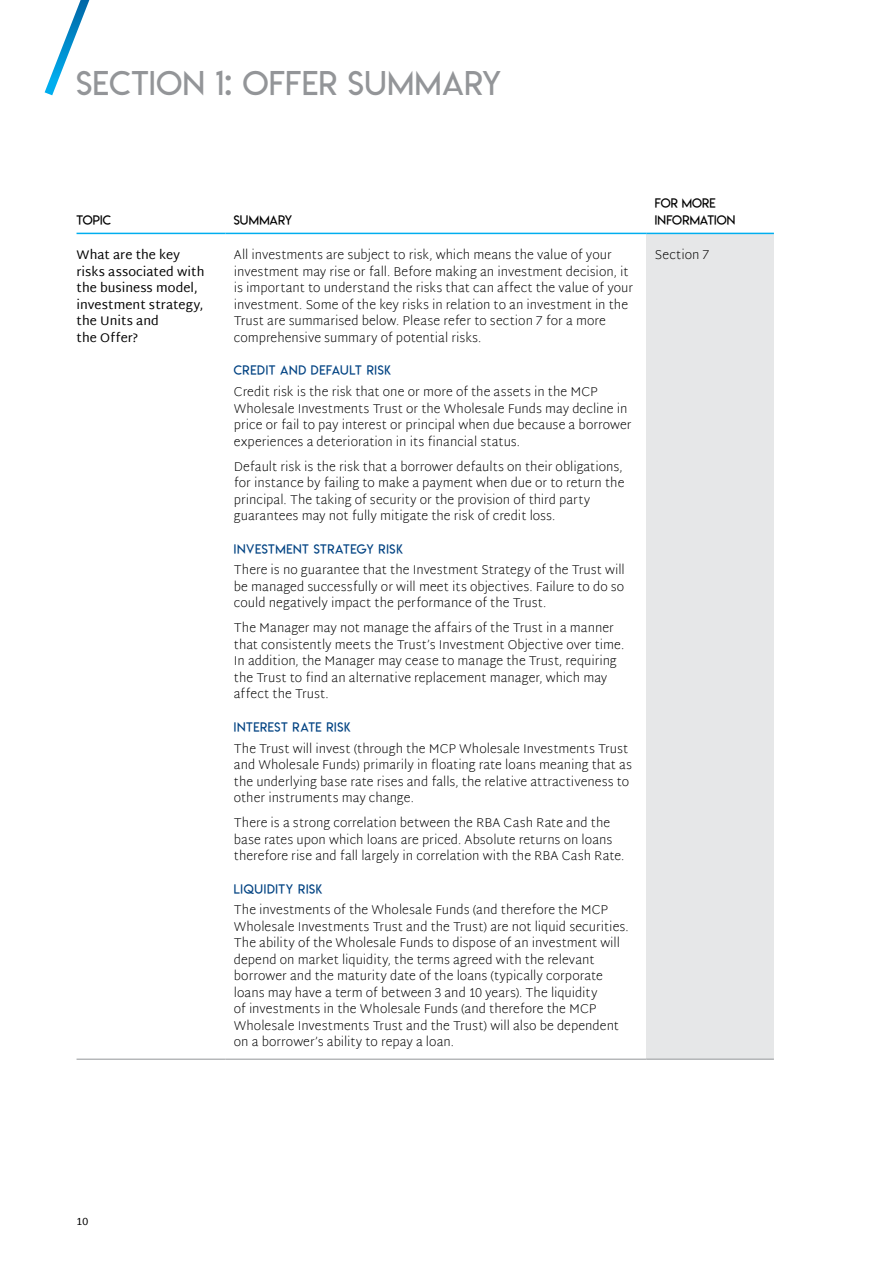
<style>
.page{position:relative;width:893px;height:1263px;background:#fff}
.page>*{position:absolute;margin:0;border:0;box-sizing:border-box;transform-origin:0 0}
.t1{font:33px "Lemon Milklight";letter-spacing:.02em;color:#939598}
.t2{font:200 12.75px/16.5px "Martel Sans";color:#000}
.t3{font:12.75px/16.5px "Martel Sans";letter-spacing:.005em;color:#000}
.t4{font:12.75px "Lemon Milklight";letter-spacing:.045em;color:#004282}
.t5{font:12.75px/16.5px "Lemon Milklight";letter-spacing:.015em;color:#000}
.t6{font:10.5px "Martel Sans";color:#000}
</style>
<div class="page">
<svg style="left:45px;top:0;width:45px;height:95px"></svg>
<div style="left:646px;top:233px;width:128px;height:826px;background:#e6e7e8"></div>
<hr style="left:225px;top:233px;width:421px;height:1px;background:#00aeef">
<hr style="left:646px;top:233px;width:128px;height:1px;background:#00aeef">
<hr style="left:77px;top:233px;width:148px;height:1px;background:#00aeef">
<hr style="left:77px;top:1059px;width:148px;height:1px;background:#939598">
<hr style="left:225px;top:1059px;width:421px;height:1px;background:#939598">
<hr style="left:646px;top:1059px;width:128px;height:1px;background:#939598">
<h1 class="t1" style="left:77px;top:63px;width:426px">SECTION 1: OFFER SUMMARY</h1>
<p class="t5" style="left:77px;top:212px;width:36px">TOPIC</p>
<p class="t5" style="left:234px;top:212px;width:60px">SUMMARY</p>
<p class="t3" style="left:77px;top:247px;width:129px">What are the key risks associated with the business model, investment strategy, the Units and<br>the Offer?</p>
<p class="t2" style="left:234px;top:247px;width:401px">All investments are subject to risk, which means the value of your investment may rise or fall. Before making an investment decision, it is important to understand the risks that can affect the value of your investment. Some of the key risks in relation to an investment in the Trust are summarised below. Please refer to section 7 for a more comprehensive summary of potential risks.</p>
<p class="t4" style="left:234px;top:362px;width:159px">CREDIT AND DEFAULT RISK</p>
<p class="t2" style="left:234px;top:384px;width:399px">Credit risk is the risk that one or more of the assets in the MCP Wholesale Investments Trust or the Wholesale Funds may decline in price or fail to pay interest or principal when due because a borrower experiences a deterioration in its financial status.</p>
<p class="t2" style="left:234px;top:459px;width:392px">Default risk is the risk that a borrower defaults on their obligations, for instance by failing to make a payment when due or to return the principal. The taking of security or the provision of third party guarantees may not fully mitigate the risk of credit loss.</p>
<p class="t4" style="left:234px;top:541px;width:171px">INVESTMENT STRATEGY RISK</p>
<p class="t2" style="left:234px;top:562px;width:392px;text-align:justify">There is no guarantee that the Investment Strategy of the Trust will be managed successfully or will meet its objectives. Failure to do so could negatively impact the performance of the Trust.</p>
<p class="t2" style="left:234px;top:620px;width:392px">The Manager may not manage the affairs of the Trust in a manner that consistently meets the Trust’s Investment Objective over time.<br>In addition, the Manager may cease to manage the Trust, requiring the Trust to find an alternative replacement manager, which may affect the Trust.</p>
<p class="t4" style="left:234px;top:719px;width:119px">INTEREST RATE RISK</p>
<p class="t2" style="left:234px;top:741px;width:400px">The Trust will invest (through the MCP Wholesale Investments Trust and Wholesale Funds) primarily in floating rate loans meaning that as the underlying base rate rises and falls, the relative attractiveness to other instruments may change.</p>
<p class="t2" style="left:234px;top:815px;width:392px">There is a strong correlation between the RBA Cash Rate and the base rates upon which loans are priced. Absolute returns on loans therefore rise and fall largely in correlation with the RBA Cash Rate.</p>
<p class="t4" style="left:234px;top:881px;width:90px">LIQUIDITY RISK</p>
<p class="t2" style="left:234px;top:902px;width:396px">The investments of the Wholesale Funds (and therefore the MCP Wholesale Investments Trust and the Trust) are not liquid securities.<br>The ability of the Wholesale Funds to dispose of an investment will depend on market liquidity, the terms agreed with the relevant borrower and the maturity date of the loans (typically corporate loans may have a term of between 3 and 10 years). The liquidity<br>of investments in the Wholesale Funds (and therefore the MCP Wholesale Investments Trust and the Trust) will also be dependent on a borrower’s ability to repay a loan.</p>
<p class="t5" style="left:655px;top:195px;width:82px">FOR MORE<br>INFORMATION</p>
<p class="t2" style="left:655px;top:247px;width:56px">Section 7</p>
<p class="t6" style="left:77px;top:1215px;width:13px">10</p>
</div>
